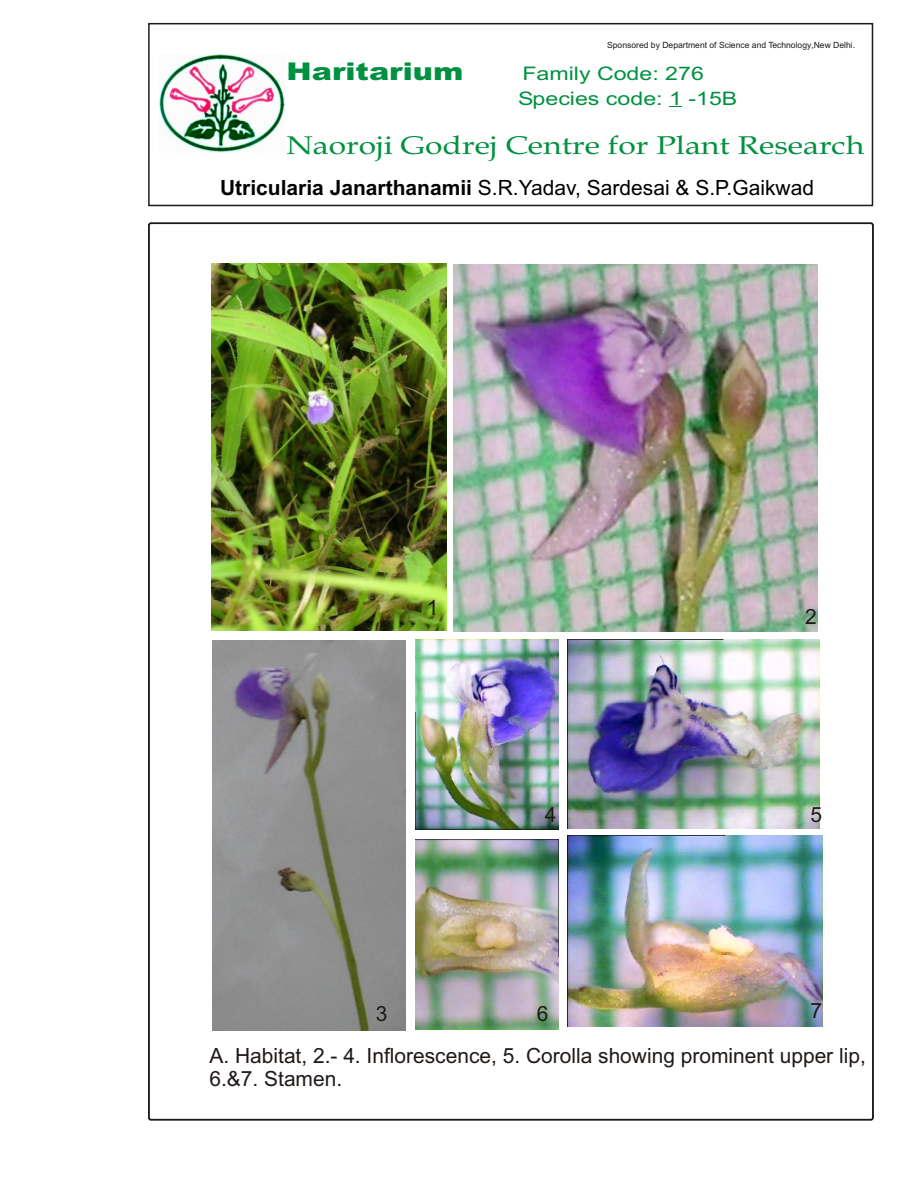
<style>
.page{position:relative;width:918px;height:1188px;background:#fff}
.page>*{position:absolute;margin:0;border:0;box-sizing:border-box;transform-origin:0 0}
.t1{font:25.65px "Book Antiqua";color:#009140;scale:1.24 1}
.t2{font:900 24.45px "Arial";color:#009140;scale:1.24 1}
.t3{font:21px/45px "Arial";color:#1f1a17}
.t4{font:21px "Arial";color:#000}
.t5{font:18.6px/24.5px "Arial";color:#009140;scale:1.24 1}
.t6{font:8.55px "Arial";color:#1f1a17}
.s1{font-weight:700}
</style>
<div class="page">
<svg style="left:669px;top:106px;width:13px;height:1px"></svg>
<img style="left:160px;top:55px;width:124px;height:97px">
<div style="left:148px;top:23px;width:725px;height:183px;border:2px solid #1f1a17"></div>
<img style="left:211px;top:264px;width:236px;height:367px">
<img style="left:453px;top:264px;width:364px;height:367px">
<img style="left:213px;top:641px;width:193px;height:390px">
<img style="left:568px;top:640px;width:252px;height:189px">
<img style="left:416px;top:839px;width:142px;height:190px">
<img style="left:416px;top:639px;width:142px;height:190px">
<img style="left:568px;top:835px;width:255px;height:191px">
<p class="t6" style="left:607px;top:42px;width:250px">Sponsored by Department of Science and Technology,New Delhi.</p>
<p class="t2" style="left:287px;top:63px;width:144px">Haritarium</p>
<p class="t5" style="left:518px;top:63px;width:178px">Family Code: 276<br>Species code: 1 -15B</p>
<p class="t1" style="left:287px;top:136px;width:467px">Naoroji Godrej Centre for Plant Research</p>
<p class="t4" style="left:220px;top:180px;width:596px"><span class="s1">Utricularia Janarthanamii</span> S.R.Yadav, Sardesai &amp; S.P.Gaikwad</p>
<p class="t3" style="left:427px;top:588px;width:13px">1</p>
<p class="t3" style="left:805px;top:596px;width:13px">2</p>
<p class="t3" style="left:545px;top:794px;width:13px">4</p>
<p class="t3" style="left:810px;top:794px;width:13px">5</p>
<p class="t3" style="left:210px;top:990px;width:658px;text-indent:601px">7<br>A. Habitat, 2.- 4. Inflorescence, 5. Corolla showing prominent upper lip,</p>
<p class="t3" style="left:210px;top:1058px;width:134px">6.&amp;7. Stamen.</p>
<p class="t3" style="left:376px;top:993px;width:13px">3</p>
<p class="t3" style="left:537px;top:993px;width:13px">6</p>
</div>
